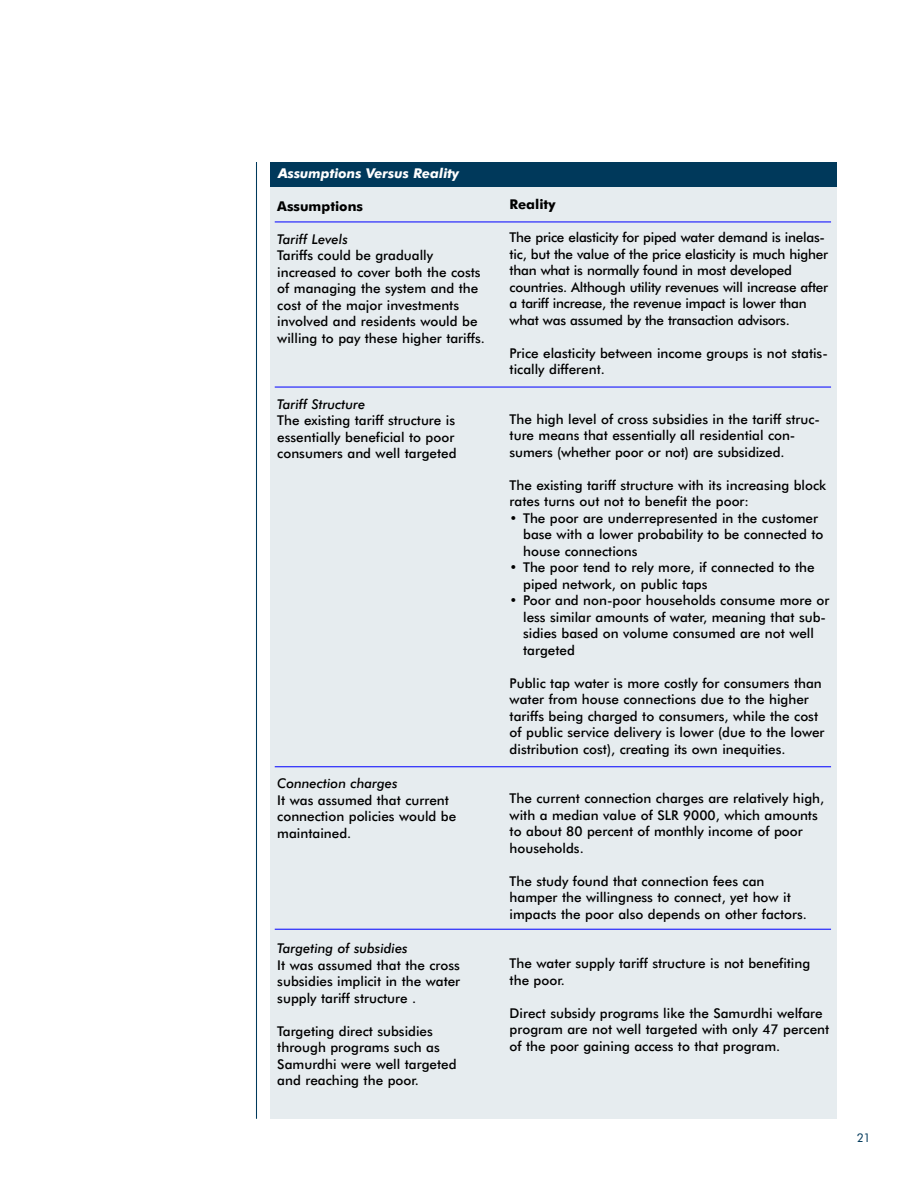
<style>
.page{position:relative;width:918px;height:1188px;background:#fff}
.page>*{position:absolute;margin:0;border:0;box-sizing:border-box;transform-origin:0 0}
.t1{font:500 13.5px/16.5px "Futura BT";color:#000}
.t2{font:500 13.5px/16.5px "Futura BT";letter-spacing:-.02em;color:#000}
.t3{font:italic 500 13.5px "Futura BT";color:#000}
.t4{font:italic 700 13.5px "Futura BT";color:#fff}
.t5{font:700 13.5px "Futura BT";color:#000}
.t6{font:12px "Futura BT";color:#00395b}
</style>
<div class="page">
<hr style="left:256px;top:162px;width:1px;height:957px;background:#00395b">
<div style="left:270px;top:162px;width:567px;height:957px;background:#e6ecef"></div>
<div style="left:270px;top:162px;width:567px;height:24px;background:#00395b"></div>
<hr style="left:275px;top:222px;width:556px;height:1px;background:#00f">
<hr style="left:275px;top:387px;width:556px;height:1px;background:#00f">
<hr style="left:275px;top:929px;width:556px;height:1px;background:#00f">
<hr style="left:275px;top:766px;width:556px;height:1px;background:#00f">
<p class="t4" style="left:278px;top:168px;width:183px">Assumptions Versus Reality</p>
<p class="t5" style="left:277px;top:200px;width:87px">Assumptions</p>
<p class="t3" style="left:277px;top:233px;width:72px">Tariff Levels</p>
<p class="t1" style="left:277px;top:248px;width:209px">Tariffs could be gradually increased to cover both the costs of managing the system and the cost of the major investments involved and residents would be willing to pay these higher tariffs.</p>
<p class="t3" style="left:277px;top:398px;width:89px">Tariff Structure</p>
<p class="t1" style="left:277px;top:413px;width:181px">The existing tariff structure is essentially beneficial to poor consumers and well targeted</p>
<p class="t3" style="left:277px;top:778px;width:122px">Connection charges</p>
<p class="t1" style="left:277px;top:793px;width:181px">It was assumed that current connection policies would be maintained.</p>
<p class="t3" style="left:277px;top:943px;width:132px">Targeting of subsidies</p>
<p class="t1" style="left:277px;top:958px;width:184px;text-align:justify">It was assumed that the cross subsidies implicit in the water supply tariff structure .</p>
<p class="t1" style="left:277px;top:1024px;width:181px">Targeting direct subsidies through programs such as<br>Samurdhi were well targeted and reaching the poor.</p>
<p class="t5" style="left:510px;top:199px;width:47px">Reality</p>
<p class="t2" style="left:510px;top:230px;width:320px">The price elasticity for piped water demand is inelas&shy;tic, but the value of the price elasticity is much higher than what is normally found in most developed countries. Although utility revenues will increase after a tariff increase, the revenue impact is lower than what was assumed by the transaction advisors.</p>
<p class="t1" style="left:510px;top:346px;width:320px">Price elasticity between income groups is not statis&shy;tically different.</p>
<p class="t1" style="left:510px;top:412px;width:312px">The high level of cross subsidies in the tariff struc&shy;ture means that essentially all residential con&shy;sumers (whether poor or not) are subsidized.</p>
<p class="t1" style="left:510px;top:478px;width:318px">The existing tariff structure with its increasing block rates turns out not to benefit the poor:</p>
<p class="t1" style="left:523px;top:511px;width:302px;text-indent:-14px">• The poor are underrepresented in the customer base with a lower probability to be connected to house connections</p>
<p class="t1" style="left:523px;top:560px;width:293px;text-indent:-14px">• The poor tend to rely more, if connected to the piped network, on public taps</p>
<p class="t1" style="left:523px;top:593px;width:308px;text-indent:-14px">• Poor and non-poor households consume more or less similar amounts of water, meaning that sub&shy;sidies based on volume consumed are not well targeted</p>
<p class="t1" style="left:510px;top:676px;width:316px">Public tap water is more costly for consumers than water from house connections due to the higher tariffs being charged to consumers, while the cost of public service delivery is lower (due to the lower distribution cost), creating its own inequities.</p>
<p class="t1" style="left:510px;top:791px;width:316px">The current connection charges are relatively high, with a median value of SLR 9000, which amounts to about 80 percent of monthly income of poor households.</p>
<p class="t1" style="left:510px;top:874px;width:299px">The study found that connection fees can hamper the willingness to connect, yet how it impacts the poor also depends on other factors.</p>
<p class="t1" style="left:510px;top:956px;width:302px">The water supply tariff structure is not benefiting the poor.</p>
<p class="t1" style="left:510px;top:1006px;width:321px">Direct subsidy programs like the Samurdhi welfare program are not well targeted with only 47 percent of the poor gaining access to that program.</p>
<p class="t6" style="left:857px;top:1132px;width:15px">21</p>
</div>
